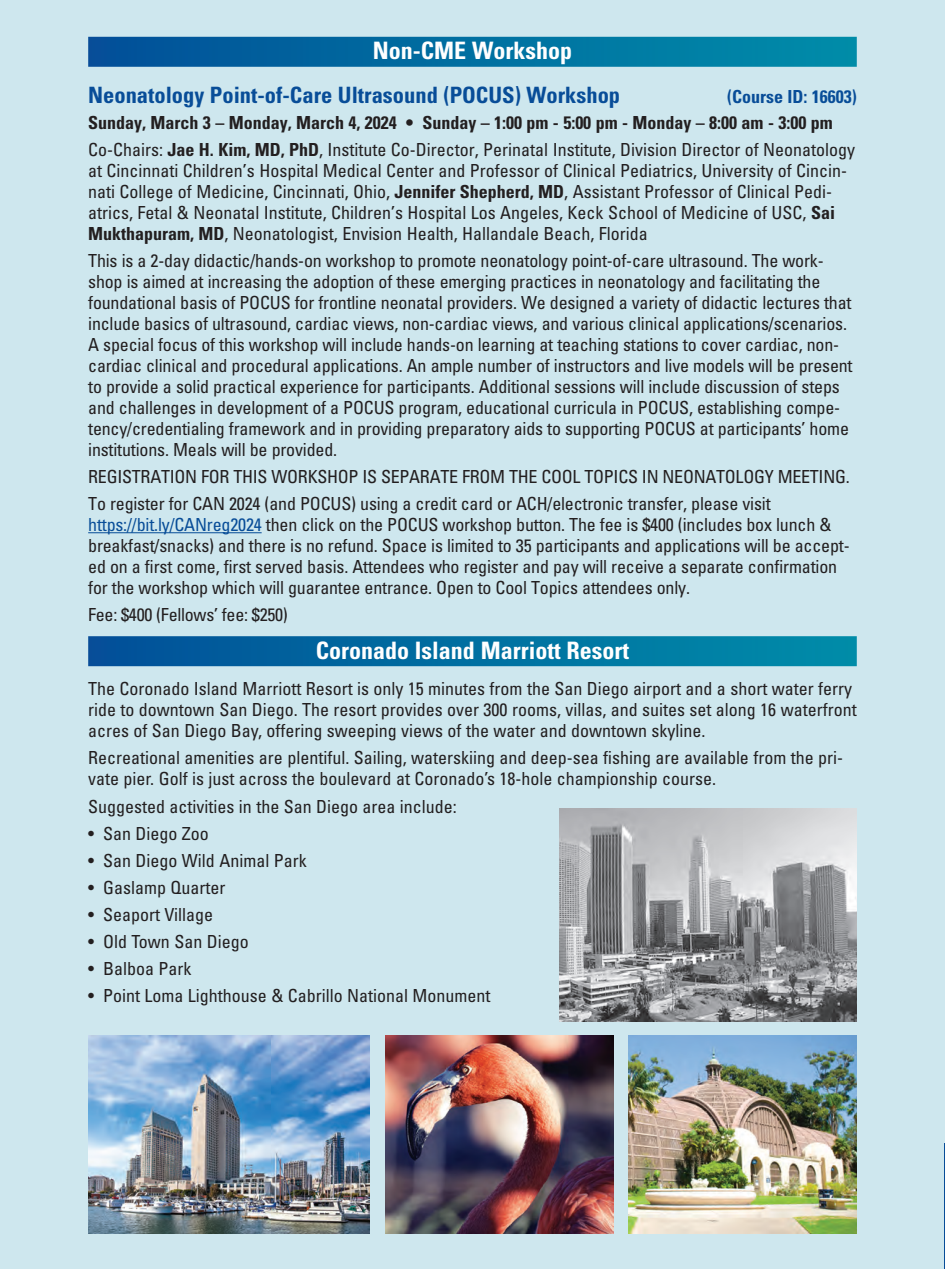
<style>
.page{position:relative;width:945px;height:1269px;background:#cee7ee}
.page>*{position:absolute;margin:0;border:0;box-sizing:border-box;transform-origin:0 0}
.new_sub_with_rule{font:700 condensed 24px "Univers";color:#fff}
.intro_para{font:700 condensed 22.5px "Univers";color:#084d98}
.intro_para-2{font:condensed 18px/21px "Univers";letter-spacing:-.01em;color:#231f20}
.GI_txt{font:condensed 18px/21px "Univers";color:#231f20}
.intro_para-3{font:700 condensed 18px "Univers";color:#231f20}
.intro_para-4{font:700 condensed 18px "Univers";color:#084d98}
.s1{font-weight:700}
.s2{color:#084d98}
</style>
<div class="page">
<div style="left:88px;top:37px;width:769px;height:30px;background:linear-gradient(to right,#015098,#008da9)"></div>
<hr style="left:88px;top:532px;width:174px;height:1px;background:#084d98">
<div style="left:88px;top:636px;width:769px;height:30px;background:linear-gradient(to right,#015098,#008da9)"></div>
<img style="left:560px;top:808px;width:297px;height:213px">
<img style="left:385px;top:1035px;width:228px;height:198px">
<img style="left:629px;top:1035px;width:228px;height:198px">
<img style="left:88px;top:1035px;width:281px;height:198px">
<hr style="left:944px;top:1143px;width:1px;height:126px;background:#084d98">
<p class="new_sub_with_rule" style="left:373px;top:36px;width:201px">Non-CME Workshop</p>
<p class="intro_para" style="left:88px;top:81px;width:533px">Neonatology Point-of-Care Ultrasound (POCUS) Workshop</p>
<p class="intro_para-4" style="left:727px;top:85px;width:131px">(Course ID: 16603)</p>
<p class="intro_para-3" style="left:88px;top:112px;width:746px">Sunday, March 3 – Monday, March 4, 2024 • Sunday – 1:00 pm - 5:00 pm - Monday – 8:00 am - 3:00 pm</p>
<p class="intro_para-2" style="left:88px;top:139px;width:769px">Co-Chairs: <span class="s1">Jae H. Kim, MD, PhD</span>, Institute Co-Director, Perinatal Institute, Division Director of Neonatology at Cincinnati Children’s Hospital Medical Center and Professor of Clinical Pediatrics, University of Cincin&shy;nati College of Medicine, Cincinnati, Ohio, <span class="s1">Jennifer Shepherd, MD</span>, Assistant Professor of Clinical Pedi&shy;atrics, Fetal &amp; Neonatal Institute, Children’s Hospital Los Angeles, Keck School of Medicine of USC, <span class="s1">Sai Mukthapuram, MD</span>, Neonatologist, Envision Health, Hallandale Beach, Florida</p>
<p class="intro_para-2" style="left:88px;top:250px;width:766px">This is a 2-day didactic/hands-on workshop to promote neonatology point-of-care ultrasound. The work&shy;shop is aimed at increasing the adoption of these emerging practices in neonatology and facilitating the foundational basis of POCUS for frontline neonatal providers. We designed a variety of didactic lectures that include basics of ultrasound, cardiac views, non-cardiac views, and various clinical applications/scenarios.<br>A special focus of this workshop will include hands-on learning at teaching stations to cover cardiac, non&shy;cardiac clinical and procedural applications. An ample number of instructors and live models will be present to provide a solid practical experience for participants. Additional sessions will include discussion of steps and challenges in development of a POCUS program, educational curricula in POCUS, establishing compe&shy;tency/credentialing framework and in providing preparatory aids to supporting POCUS at participants’ home institutions. Meals will be provided.</p>
<p class="intro_para-2" style="left:88px;top:466px;width:763px">REGISTRATION FOR THIS WORKSHOP IS SEPARATE FROM THE COOL TOPICS IN NEONATOLOGY MEETING.</p>
<p class="intro_para-2" style="left:88px;top:493px;width:763px">To register for CAN 2024 (and POCUS) using a credit card or ACH/electronic transfer, please visit <span class="s2">https://bit.ly/CANreg2024</span> then click on the POCUS workshop button. The fee is $400 (includes box lunch &amp; breakfast/snacks) and there is no refund. Space is limited to 35 participants and applications will be accept&shy;ed on a first come, first served basis. Attendees who register and pay will receive a separate confirmation for the workshop which will guarantee entrance. Open to Cool Topics attendees only.</p>
<p class="intro_para-2" style="left:88px;top:604px;width:201px">Fee: $400 (Fellows’ fee: $250)</p>
<p class="new_sub_with_rule" style="left:316px;top:635px;width:315px">Coronado Island Marriott Resort</p>
<p class="GI_txt" style="left:88px;top:677px;width:770px">The Coronado Island Marriott Resort is only 15 minutes from the San Diego airport and a short water ferry ride to downtown San Diego. The resort provides over 300 rooms, villas, and suites set along 16 waterfront acres of San Diego Bay, offering sweeping views of the water and downtown skyline.</p>
<p class="GI_txt" style="left:88px;top:746px;width:756px">Recreational amenities are plentiful. Sailing, waterskiing and deep-sea fishing are available from the pri&shy;vate pier. Golf is just across the boulevard at Coronado’s 18-hole championship course.</p>
<p class="GI_txt" style="left:88px;top:796px;width:370px">Suggested activities in the San Diego area include:</p>
<p class="GI_txt" style="left:88px;top:823px;width:122px">• San Diego Zoo</p>
<p class="GI_txt" style="left:88px;top:850px;width:220px">• San Diego Wild Animal Park</p>
<p class="GI_txt" style="left:88px;top:877px;width:139px">• Gaslamp Quarter</p>
<p class="GI_txt" style="left:88px;top:904px;width:127px">• Seaport Village</p>
<p class="GI_txt" style="left:88px;top:931px;width:162px">• Old Town San Diego</p>
<p class="GI_txt" style="left:88px;top:958px;width:105px">• Balboa Park</p>
<p class="GI_txt" style="left:88px;top:985px;width:404px">• Point Loma Lighthouse &amp; Cabrillo National Monument</p>
</div>
